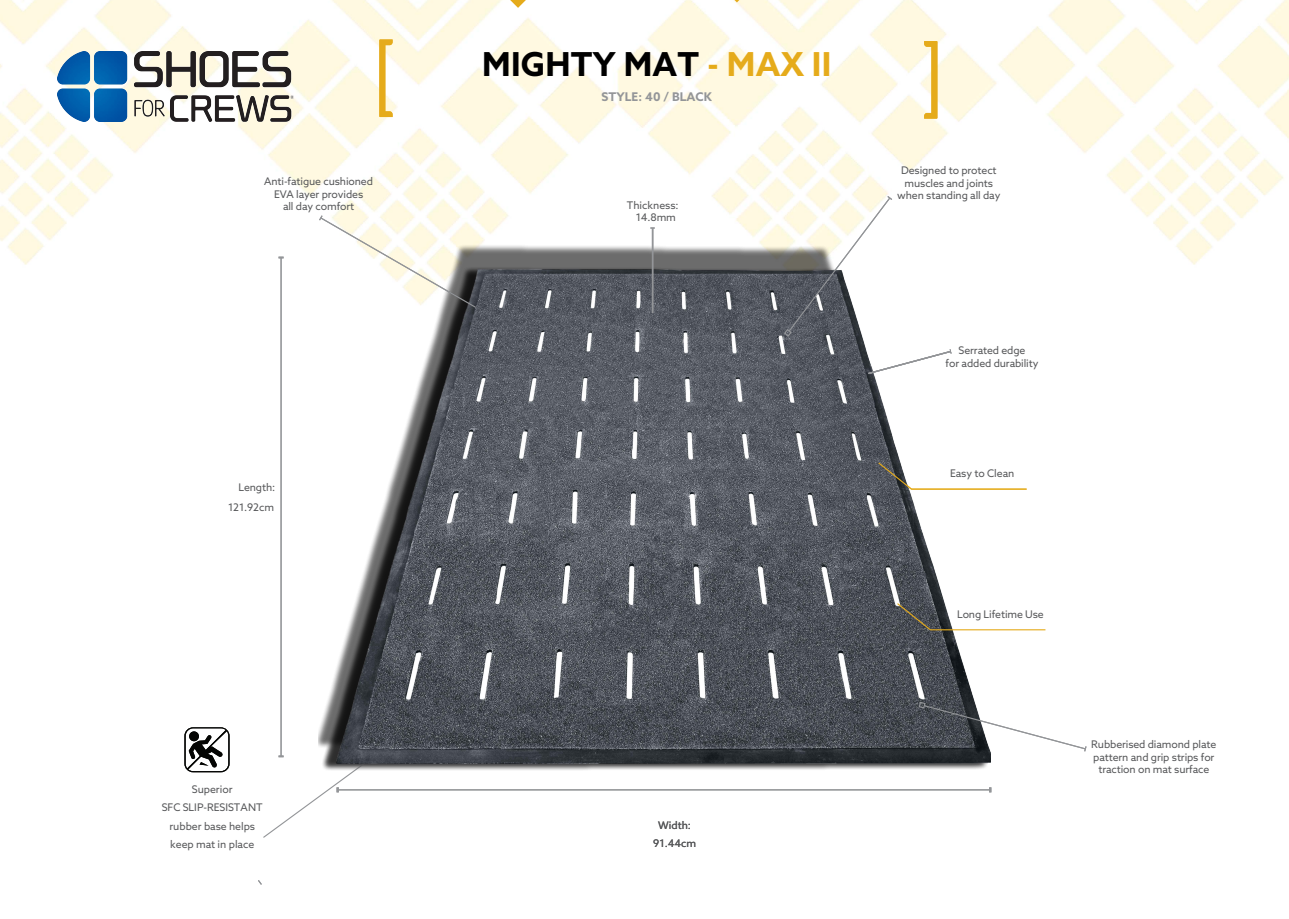
<style>
.page{position:relative;width:1289px;height:919px;background:#fff}
.page>*{position:absolute;margin:0;border:0;box-sizing:border-box;transform-origin:0 0}
.t1{font:700 33px "Azo Sans";letter-spacing:.005em;color:#000}
.t2{font:700 12px "Azo Sans";letter-spacing:.005em;color:#939598}
.t3{font:10.5px/12.6px "Azo Sans";letter-spacing:-.01em;color:#57585a;text-align:center}
.t4{font:10.5px/18.3px "Azo Sans";letter-spacing:-.005em;color:#57585a;text-align:center}
.s1{color:#e5ab1b}
.s2{font-style:inherit}
</style>
<div class="page">
<img style="left:0;top:0;width:1288px;height:793px">
<img style="left:57px;top:51px;width:236px;height:70px">
<img style="left:318px;top:245px;width:672px;height:525px">
<svg style="left:698px;top:0;width:77px;height:2px"></svg>
<svg style="left:476px;top:0;width:83px;height:8px"></svg>
<svg style="left:379px;top:39px;width:13px;height:78px"></svg>
<svg style="left:924px;top:41px;width:13px;height:78px"></svg>
<svg style="left:184px;top:727px;width:45px;height:45px"></svg>
<div style="left:189px;top:731px;width:10px;height:10px;background:#040503;border-radius:50%"></div>
<svg style="left:258px;top:880px;width:4px;height:5px"></svg>
<svg style="left:318px;top:214px;width:159px;height:95px"></svg>
<svg style="left:783px;top:195px;width:110px;height:142px"></svg>
<svg style="left:918px;top:701px;width:169px;height:51px"></svg>
<hr style="left:280px;top:257px;width:2px;height:499px;background:#939598">
<hr style="left:338px;top:789px;width:652px;height:1px;background:#939598">
<svg style="left:262px;top:729px;width:147px;height:109px"></svg>
<svg style="left:877px;top:461px;width:150px;height:29px"></svg>
<svg style="left:895px;top:602px;width:151px;height:29px"></svg>
<hr style="left:652px;top:228px;width:1px;height:85px;background:#939598">
<svg style="left:867px;top:348px;width:84px;height:26px"></svg>
<h1 class="t1" style="left:482px;top:42px;width:350px">MIGHTY MAT <span class="s1">-</span> <span class="s1">MAX II</span></h1>
<p class="t2" style="left:601px;top:89px;width:112px">STYLE: <span class="s2">40</span> / BLACK</p>
<p class="t3" style="left:264px;top:175px;width:110px">Anti-fatigue cushioned<br>EVA layer provides<br>all day comfort</p>
<p class="t3" style="left:897px;top:164px;width:105px">Designed to protect muscles and joints when standing all day</p>
<p class="t4" style="left:627px;top:198px;width:53px;line-height:12.6px">Thickness:<br><span class="s2">14.8</span>mm</p>
<p class="t3" style="left:238px;top:481px;width:38px">Length<span class="s2">:</span></p>
<p class="t3" style="left:228px;top:501px;width:47px">121.92<span class="s2">cm</span></p>
<p class="t4" style="left:162px;top:780px;width:102px">Superior<br>SFC SLIP-RESISTANT rubber base helps keep mat in place</p>
<p class="t4" style="left:653px;top:815px;width:44px">Width:<br>91.44cm</p>
<p class="t3" style="left:945px;top:344px;width:94px">Serrated edge<br>for added durability</p>
<p class="t4" style="left:950px;top:464px;width:66px">Easy to Clean</p>
<p class="t3" style="left:957px;top:608px;width:88px">Long Lifetime Use</p>
<p class="t3" style="left:1091px;top:737px;width:127px">Rubberised diamond plate pattern and grip strips for traction on mat surface</p>
</div>
